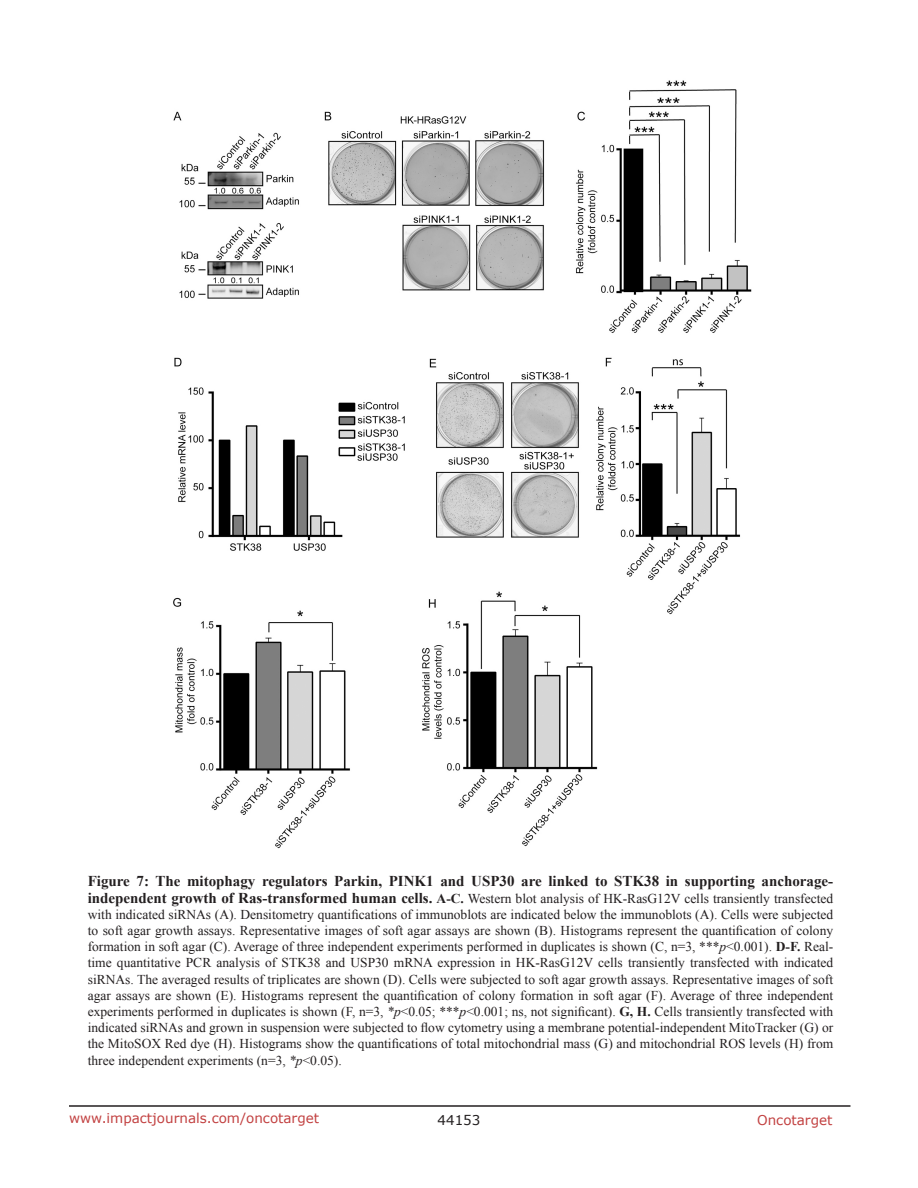
<style>
.page{position:relative;width:918px;height:1188px;background:#fff}
.page>*{position:absolute;margin:0;border:0;box-sizing:border-box;transform-origin:0 0}
.t1{font:700 15px "Times New Roman";color:#231f20}
.t2{font:13.5px/16.2px "Times New Roman";color:#231f20;text-align:justify}
.t3{font:13.5px "Verdana";color:#c24141}
.t4{font:13.5px "Verdana";color:#231f20}
.s1{font-weight:700;font-size:15px}
.s2{font-weight:700}
.s3{font-style:italic}
</style>
<div class="page">
<hr style="left:69px;top:1105px;width:781px;height:2px;background:#231f20">
<img style="left:173px;top:80px;width:579px;height:769px">
<p class="t1" style="left:88px;top:871px;width:747px">Figure 7: The mitophagy regulators Parkin, PINK1 and USP30 are linked to STK38 in supporting anchorage-</p>
<p class="t2" style="left:88px;top:890px;width:747px"><span class="s1">independent growth of Ras-transformed human cells.</span> <span class="s2">A-C.</span> Western blot analysis of HK-RasG12V cells transiently transfected with indicated siRNAs (A). Densitometry quantifications of immunoblots are indicated below the immunoblots (A). Cells were subjected to soft agar growth assays. Representative images of soft agar assays are shown (B). Histograms represent the quantification of colony formation in soft agar (C). Average of three independent experiments performed in duplicates is shown (C, n=3, ***<span class="s3">p</span>&lt;0.001). <span class="s2">D-F.</span> Real&shy;time quantitative PCR analysis of STK38 and USP30 mRNA expression in HK-RasG12V cells transiently transfected with indicated siRNAs. The averaged results of triplicates are shown (D). Cells were subjected to soft agar growth assays. Representative images of soft agar assays are shown (E). Histograms represent the quantification of colony formation in soft agar (F). Average of three independent experiments performed in duplicates is shown (F, n=3, <span class="s3">*p</span>&lt;0.05; ***<span class="s3">p</span>&lt;0.001; ns, not significant). <span class="s2">G, H.</span> Cells transiently transfected with indicated siRNAs and grown in suspension were subjected to flow cytometry using a membrane potential-independent MitoTracker (G) or the MitoSOX Red dye (H). Histograms show the quantifications of total mitochondrial mass (G) and mitochondrial ROS levels (H) from three independent experiments (n=3, <span class="s3">*p</span>&lt;0.05).</p>
<p class="t3" style="left:69px;top:1109px;width:252px">www.impactjournals.com/oncotarget</p>
<p class="t4" style="left:438px;top:1111px;width:44px">44153</p>
<p class="t3" style="left:757px;top:1111px;width:77px">Oncotarget</p>
</div>
